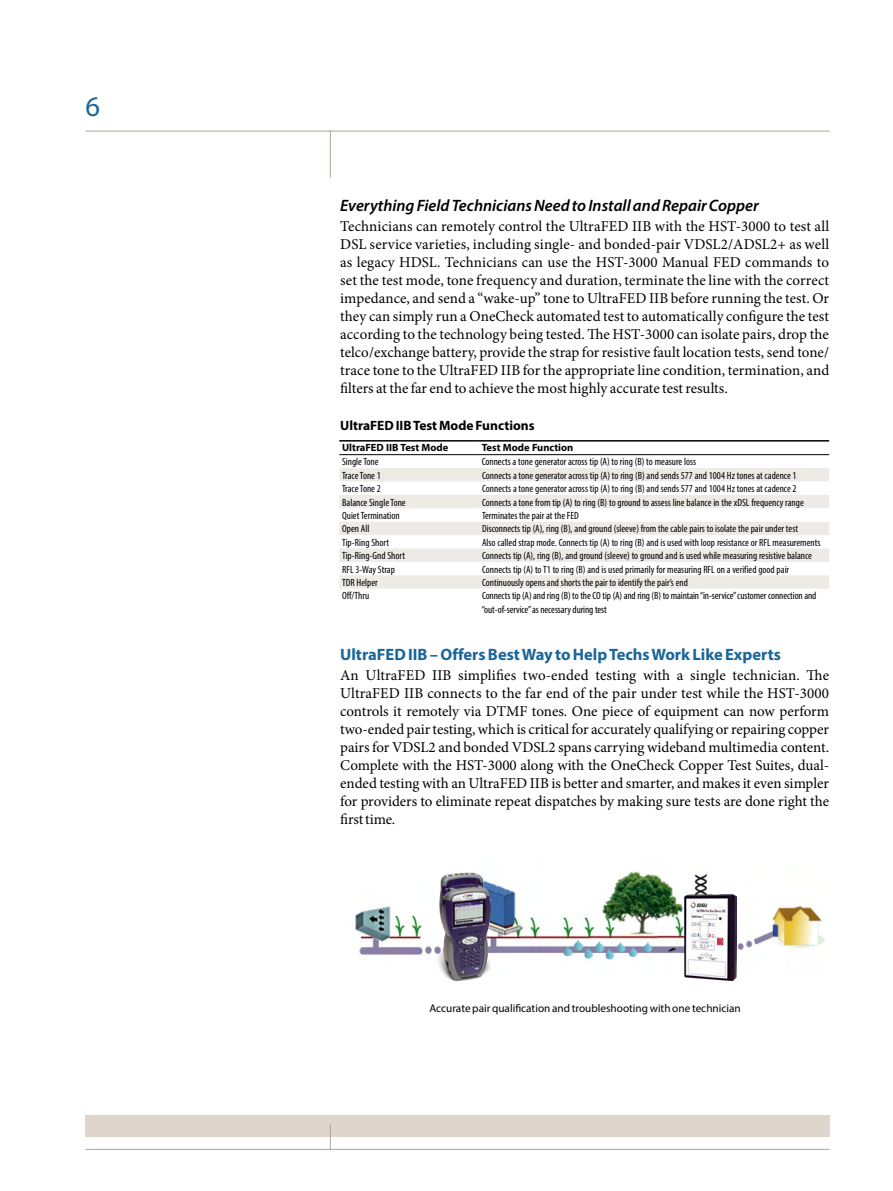
<style>
.page{position:relative;width:893px;height:1191px;background:#fff}
.page>*{position:absolute;margin:0;border:0;box-sizing:border-box;transform-origin:0 0}
.t1{font:28.5px "Myriad Pro";color:#1a659a}
.t2{font:italic 600 16.5px "Myriad Pro";color:#000}
.t3{font:700 16.5px "Myriad Pro";color:#1a659a}
.t4{font:15px/18px "Minion Pro";letter-spacing:-.005em;color:#000;text-align:justify}
.t5{font:700 13.5px "Myriad Pro";color:#000}
.t6{font:11.25px "Myriad Pro";color:#000}
.t7{font:condensed 10.5px/13.5px "Myriad Pro";color:#000}
.t8{font:700 10.5px "Myriad Pro";color:#000}
</style>
<div class="page">
<hr style="left:86px;top:131px;width:744px;height:1px;background:#afa393">
<div style="left:86px;top:1115px;width:744px;height:22px;background:#ded6cd"></div>
<hr style="left:86px;top:1149px;width:744px;height:1px;background:#afa393">
<svg style="left:330px;top:1124px;width:1px;height:25px"></svg>
<hr style="left:330px;top:131px;width:1px;height:46px;background:#afa393">
<img style="left:355px;top:871px;width:470px;height:89px">
<img style="left:434px;top:871px;width:67px;height:111px">
<img style="left:684px;top:894px;width:53px;height:86px">
<div style="left:339px;top:468px;width:490px;height:13px;background:#eeeae5"></div>
<svg style="left:339px;top:481px;width:490px;height:108px"></svg>
<hr style="left:339px;top:440px;width:140px;height:1px;background:#000">
<hr style="left:479px;top:440px;width:350px;height:1px;background:#000">
<hr style="left:339px;top:454px;width:140px;height:1px;background:#000">
<hr style="left:479px;top:454px;width:350px;height:1px;background:#000">
<h1 class="t1" style="left:86px;top:89px;width:16px">6</h1>
<p class="t2" style="left:340px;top:195px;width:420px">Everything Field Technicians Need to Install and Repair Copper</p>
<p class="t4" style="left:340px;top:217px;width:491px">Technicians can remotely control the UltraFED IIB with the HST-3000 to test all DSL service varieties, including single- and bonded-pair VDSL2/ADSL2+ as well as legacy HDSL. Technicians can use the HST-3000 Manual FED commands to set the test mode, tone frequency and duration, terminate the line with the correct impedance, and send a “wake-up” tone to UltraFED IIB before running the test. Or they can simply run a OneCheck automated test to automatically configure the test according to the technology being tested. The HST-3000 can isolate pairs, drop the telco/exchange battery, provide the strap for resistive fault location tests, send tone/ trace tone to the UltraFED IIB for the appropriate line condition, termination, and filters at the far end to achieve the most highly accurate test results.</p>
<p class="t5" style="left:340px;top:417px;width:196px">UltraFED IIB Test Mode Functions</p>
<p class="t8" style="left:342px;top:441px;width:108px">UltraFED IIB Test Mode</p>
<p class="t8" style="left:482px;top:441px;width:93px">Test Mode Function</p>
<p class="t7" style="left:342px;top:455px;width:38px">Single Tone</p>
<p class="t7" style="left:482px;top:455px;width:216px">Connects a tone generator across tip (A) to ring (B) to measure loss</p>
<p class="t7" style="left:342px;top:468px;width:40px">Trace Tone 1</p>
<p class="t7" style="left:482px;top:468px;width:316px">Connects a tone generator across tip (A) to ring (B) and sends 577 and 1004 Hz tones at cadence 1</p>
<p class="t7" style="left:342px;top:482px;width:40px">Trace Tone 2</p>
<p class="t7" style="left:482px;top:482px;width:316px">Connects a tone generator across tip (A) to ring (B) and sends 577 and 1004 Hz tones at cadence 2</p>
<p class="t7" style="left:342px;top:495px;width:65px">Balance Single Tone</p>
<p class="t7" style="left:482px;top:495px;width:323px">Connects a tone from tip (A) to ring (B) to ground to assess line balance in the xDSL frequency range</p>
<p class="t7" style="left:342px;top:508px;width:59px">Quiet Termination</p>
<p class="t7" style="left:482px;top:508px;width:98px">Terminates the pair at the FED</p>
<p class="t7" style="left:342px;top:522px;width:29px">Open All</p>
<p class="t7" style="left:482px;top:522px;width:317px">Disconnects tip (A), ring (B), and ground (sleeve) from the cable pairs to isolate the pair under test</p>
<p class="t7" style="left:342px;top:535px;width:48px">Tip-Ring Short</p>
<p class="t7" style="left:482px;top:535px;width:340px">Also called strap mode. Connects tip (A) to ring (B) and is used with loop resistance or RFL measurements</p>
<p class="t7" style="left:342px;top:549px;width:65px">Tip-Ring-Gnd Short</p>
<p class="t7" style="left:482px;top:549px;width:332px">Connects tip (A), ring (B), and ground (sleeve) to ground and is used while measuring resistive balance</p>
<p class="t7" style="left:342px;top:562px;width:54px">RFL 3-Way Strap</p>
<p class="t7" style="left:482px;top:562px;width:309px">Connects tip (A) to T1 to ring (B) and is used primarily for measuring RFL on a verified good pair</p>
<p class="t7" style="left:342px;top:575px;width:37px">TDR Helper</p>
<p class="t7" style="left:482px;top:575px;width:207px">Continuously opens and shorts the pair to identify the pair’s end</p>
<p class="t7" style="left:342px;top:589px;width:29px">Off/Thru</p>
<p class="t7" style="left:482px;top:589px;width:336px">Connects tip (A) and ring (B) to the CO tip (A) and ring (B) to maintain “in-service” customer connection and “out-of-service” as necessary during test</p>
<p class="t3" style="left:340px;top:643px;width:442px">UltraFED IIB – Offers Best Way to Help Techs Work Like Experts</p>
<p class="t4" style="left:340px;top:666px;width:490px">An UltraFED IIB simplifies two-ended testing with a single technician. The UltraFED IIB connects to the far end of the pair under test while the HST-3000 controls it remotely via DTMF tones. One piece of equipment can now perform two-ended pair testing, which is critical for accurately qualifying or repairing copper pairs for VDSL2 and bonded VDSL2 spans carrying wideband multimedia content.<br>Complete with the HST-3000 along with the OneCheck Copper Test Suites, dual&shy;ended testing with an UltraFED IIB is better and smarter, and makes it even simpler for providers to eliminate repeat dispatches by making sure tests are done right the first time.</p>
<p class="t6" style="left:429px;top:1001px;width:313px">Accurate pair qualification and troubleshooting with one technician</p>
</div>
